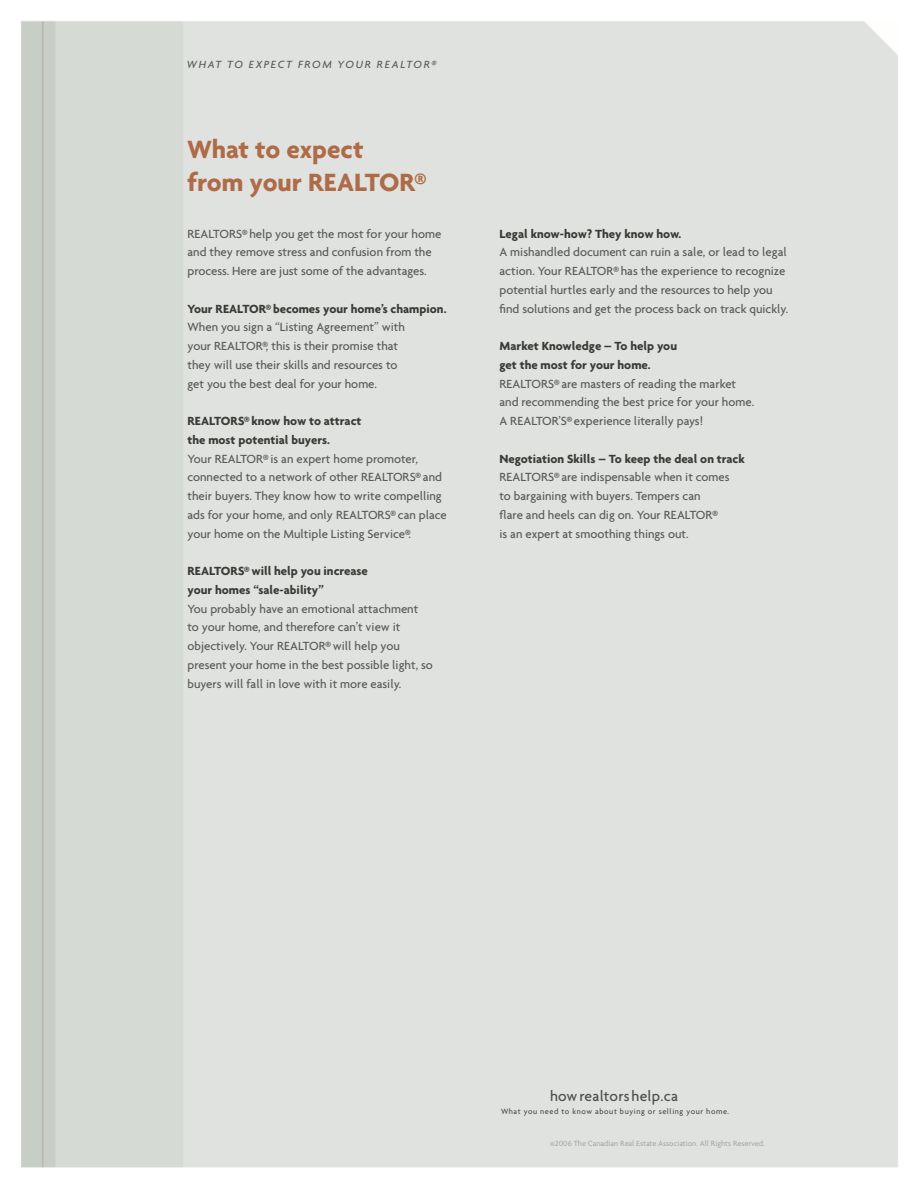
<style>
.page{position:relative;width:918px;height:1188px;background:#fff}
.page>*{position:absolute;margin:0;border:0;box-sizing:border-box;transform-origin:0 0}
.t1{font:700 27px/32.4px "Agenda";color:#af6a48}
.t2{font:500 15.45px "Agenda";letter-spacing:.015em;color:#4d4e4f}
.List_for_hunting-_UL{font:500 12.75px/18.8px "Agenda";color:#5b5b58}
.List_for_hunting-_UL-2{font:700 12.75px/18.8px "Agenda";color:#3b3a37}
.t3{font:italic 500 11.25px "Agenda";letter-spacing:.15em;color:#5b5b58}
.t4{font:500 8.1px "Agenda";color:#a8aba5}
.t5{font:500 8.1px "Agenda";letter-spacing:.07em;color:#4d4e4f}
</style>
<div class="page">
<p class="t3" style="left:187px;top:57px;width:251px">WHAT TO EXPECT FROM YOUR REALTOR®</p>
<p class="t1" style="left:187px;top:133px;width:241px">What to expect<br>from your REALTOR®</p>
<p class="List_for_hunting-_UL" style="left:188px;top:224px;width:255px">REALTORS® help you get the most for your home and they remove stress and confusion from the process. Here are just some of the advantages.</p>
<p class="List_for_hunting-_UL-2" style="left:188px;top:299px;width:261px">Your REALTOR® becomes your home’s champion.</p>
<p class="List_for_hunting-_UL" style="left:188px;top:318px;width:219px">When you sign a “Listing Agreement” with your REALTOR®, this is their promise that they will use their skills and resources to get you the best deal for your home.</p>
<p class="List_for_hunting-_UL-2" style="left:188px;top:411px;width:176px">REALTORS® know how to attract the most potential buyers.</p>
<p class="List_for_hunting-_UL" style="left:188px;top:449px;width:261px">Your REALTOR® is an expert home promoter, connected to a network of other REALTORS® and their buyers. They know how to write compelling ads for your home, and only REALTORS® can place your home on the Multiple Listing Service®.</p>
<p class="List_for_hunting-_UL-2" style="left:188px;top:561px;width:182px">REALTORS® will help you increase your homes “sale-ability”</p>
<p class="List_for_hunting-_UL" style="left:188px;top:599px;width:247px">You probably have an emotional attachment to your home, and therefore can’t view it objectively. Your REALTOR® will help you present your home in the best possible light, so buyers will fall in love with it more easily.</p>
<p class="List_for_hunting-_UL-2" style="left:500px;top:224px;width:183px">Legal know-how? They know how.</p>
<p class="List_for_hunting-_UL" style="left:500px;top:243px;width:290px">A mishandled document can ruin a sale, or lead to legal action. Your REALTOR® has the experience to recognize potential hurtles early and the resources to help you find solutions and get the process back on track quickly.</p>
<p class="List_for_hunting-_UL-2" style="left:500px;top:336px;width:179px">Market Knowledge – To help you get the most for your home.</p>
<p class="List_for_hunting-_UL" style="left:500px;top:374px;width:256px">REALTORS® are masters of reading the market and recommending the best price for your home.<br>A REALTOR’S® experience literally pays!</p>
<p class="List_for_hunting-_UL-2" style="left:500px;top:449px;width:247px">Negotiation Skills – To keep the deal on track</p>
<p class="List_for_hunting-_UL" style="left:500px;top:468px;width:232px">REALTORS® are indispensable when it comes to bargaining with buyers. Tempers can<br>flare and heels can dig on. Your REALTOR®<br>is an expert at smoothing things out.</p>
<p class="t2" style="left:550px;top:1086px;width:130px">howrealtorshelp.ca</p>
<p class="t5" style="left:501px;top:1107px;width:230px">What you need to know about buying or selling your home.</p>
<p class="t4" style="left:550px;top:1138px;width:216px">©2006 The Canadian Real Estate Association. All Rights Reserved.</p>
</div>
